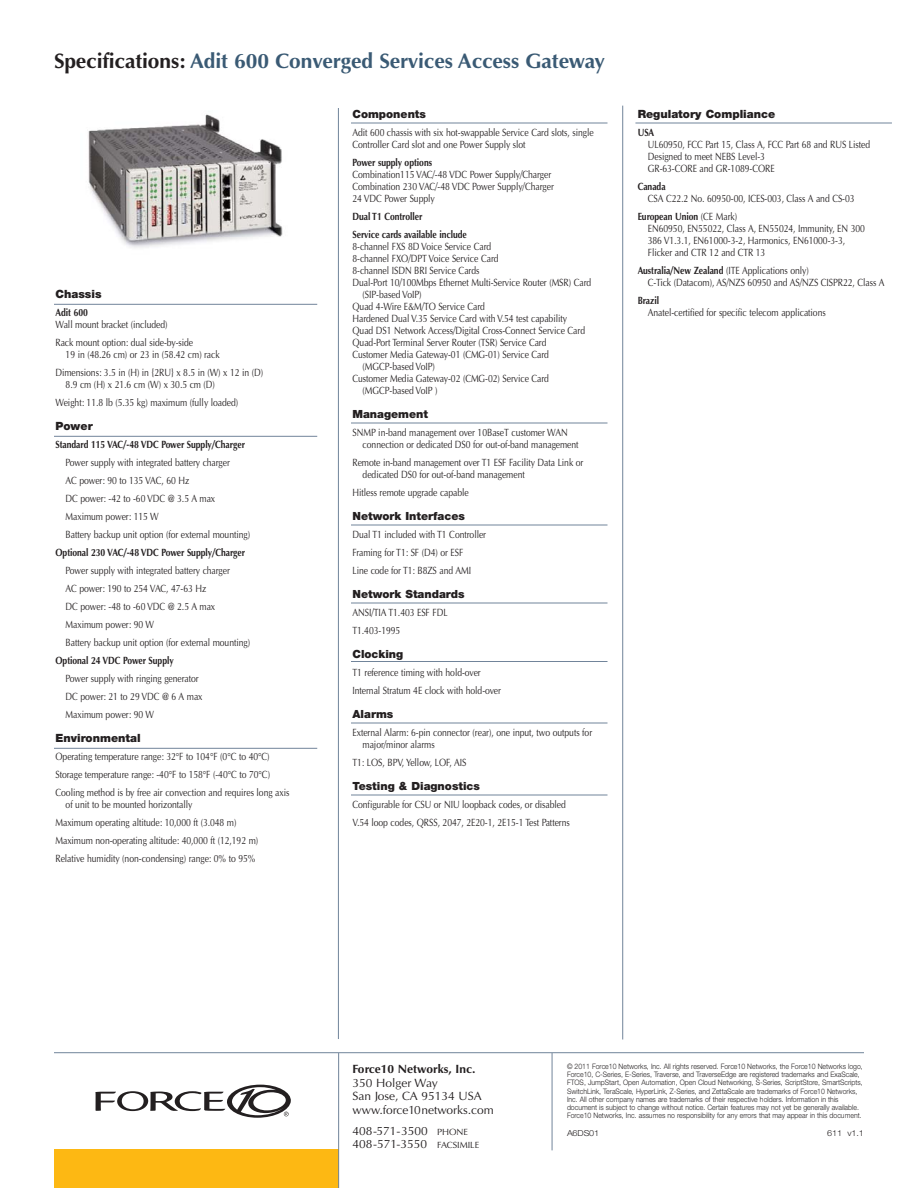
<style>
.page{position:relative;width:918px;height:1188px;background:#fff}
.page>*{position:absolute;margin:0;border:0;box-sizing:border-box;transform-origin:0 0}
.t1{font:700 21px "Optima";letter-spacing:-.005em;color:#3a5a74}
.t2{font:12px/13.5px "Optima";color:#231f20}
.t3{font:700 12px "Optima";color:#231f20}
.t4{font:900 11.4px "Helvetica Neue";color:#231f20}
.t5{font:900 11.25px "Helvetica Neue";color:#231f20}
.t6{font:10.5px/18px "Optima";letter-spacing:-.005em;color:#231f20;scale:.82 1}
.t7{font:700 10.5px/18px "Optima";letter-spacing:-.005em;color:#231f20;scale:.82 1}
.t8{font:300 8.25px "Helvetica Neue";letter-spacing:-.01em;color:#231f20;scale:1.1 1}
.t9{font:300 7.5px/8.2px "Helvetica Neue";color:#231f20;scale:.92 1}
.s1{color:#231f20}
.s2{font-weight:700}
.s3{font-size:9px}
</style>
<div class="page">
<div style="left:54px;top:1149px;width:285px;height:39px;background:#fdb813"></div>
<svg style="left:95px;top:1085px;width:196px;height:33px"></svg>
<hr style="left:54px;top:1052px;width:810px;height:1px;background:#71849a">
<hr style="left:338px;top:1053px;width:1px;height:135px;background:#71849a">
<hr style="left:552px;top:1053px;width:1px;height:97px;background:#71849a">
<hr style="left:338px;top:108px;width:1px;height:931px;background:#71849a">
<hr style="left:622px;top:106px;width:1px;height:934px;background:#71849a">
<hr style="left:351px;top:123px;width:257px;height:1px;background:#71849a">
<hr style="left:351px;top:423px;width:257px;height:1px;background:#71849a">
<hr style="left:351px;top:661px;width:257px;height:1px;background:#71849a">
<hr style="left:351px;top:603px;width:257px;height:1px;background:#71849a">
<hr style="left:351px;top:525px;width:257px;height:1px;background:#71849a">
<hr style="left:351px;top:795px;width:257px;height:1px;background:#71849a">
<hr style="left:351px;top:723px;width:257px;height:1px;background:#71849a">
<hr style="left:54px;top:304px;width:263px;height:1px;background:#71849a">
<hr style="left:54px;top:436px;width:263px;height:1px;background:#71849a">
<hr style="left:54px;top:748px;width:263px;height:1px;background:#71849a">
<hr style="left:635px;top:123px;width:257px;height:1px;background:#71849a">
<img style="left:88px;top:114px;width:195px;height:134px">
<h1 class="t1" style="left:54px;top:52px;width:552px"><span class="s1">Specifications:</span> Adit 600 Converged Services Access Gateway</h1>
<p class="t4" style="left:55px;top:290px;width:48px">Chassis</p>
<p class="t7" style="left:55px;top:305px;width:41px">Adit 600</p>
<p class="t6" style="left:55px;top:317px;width:169px">Wall mount bracket (included)<br>Rack mount option: dual side-by-side</p>
<p class="t6" style="left:55px;top:347px;width:255px;text-indent:10px">19 in (48.26 cm) or 23 in (58.42 cm) rack<br>Dimensions: 3.5 in (H) in {2RU} x 8.5 in (W) x 12 in (D)</p>
<p class="t6" style="left:55px;top:377px;width:224px;text-indent:10px">8.9 cm (H) x 21.6 cm (W) x 30.5 cm (D)<br>Weight: 11.8 lb (5.35 kg) maximum (fully loaded)</p>
<p class="t4" style="left:55px;top:422px;width:39px">Power</p>
<p class="t7" style="left:55px;top:437px;width:233px">Standard 115 VAC/-48 VDC Power Supply/Charger</p>
<p class="t6" style="left:66px;top:455px;width:227px">Power supply with integrated battery charger<br>AC power: 90 to 135 VAC, 60 Hz<br>DC power: -42 to -60 VDC @ 3.5 A max Maximum power: 115 W<br>Battery backup unit option (for external mounting)</p>
<p class="t7" style="left:55px;top:545px;width:233px">Optional 230 VAC/-48 VDC Power Supply/Charger</p>
<p class="t6" style="left:66px;top:563px;width:227px">Power supply with integrated battery charger<br>AC power: 190 to 254 VAC, 47-63 Hz<br>DC power: -48 to -60 VDC @ 2.5 A max Maximum power: 90 W<br>Battery backup unit option (for external mounting)</p>
<p class="t7" style="left:55px;top:653px;width:146px">Optional 24 VDC Power Supply</p>
<p class="t6" style="left:66px;top:671px;width:169px">Power supply with ringing generator<br>DC power: 21 to 29 VDC @ 6 A max<br>Maximum power: 90 W</p>
<p class="t4" style="left:55px;top:734px;width:87px">Environmental</p>
<p class="t6" style="left:55px;top:749px;width:287px">Operating temperature range: 32°F to 104°F (0°C to 40°C)<br>Storage temperature range: -40°F to 158°F (-40°C to 70°C)<br>Cooling method is by free air convection and requires long axis</p>
<p class="t6" style="left:55px;top:797px;width:249px;text-indent:10px">of unit to be mounted horizontally<br>Maximum operating altitude: 10,000 ft (3.048 m)<br>Maximum non-operating altitude: 40,000 ft (12,192 m)<br>Relative humidity (non-condensing) range: 0% to 95%</p>
<p class="t5" style="left:352px;top:109px;width:75px">Components</p>
<p class="t6" style="left:352px;top:127px;width:296px;line-height:12px">Adit 600 chassis with six hot-swappable Service Card slots, single<br>Controller Card slot and one Power Supply slot</p>
<p class="t7" style="left:352px;top:154px;width:99px">Power supply options</p>
<p class="t6" style="left:352px;top:169px;width:247px;line-height:12px">Combination115 VAC/-48 VDC Power Supply/Charger<br>Combination 230 VAC/-48 VDC Power Supply/Charger<br>24 VDC Power Supply</p>
<p class="t7" style="left:352px;top:208px;width:141px">Dual T1 Controller<br>Service cards available include</p>
<p class="t6" style="left:352px;top:238px;width:171px">8-channel FXS 8D Voice Service Card</p>
<p class="t6" style="left:352px;top:250px;width:180px">8-channel FXO/DPT Voice Service Card</p>
<p class="t6" style="left:352px;top:262px;width:156px">8-channel ISDN BRI Service Cards</p>
<p class="t6" style="left:352px;top:274px;width:293px">Dual-Port 10/100Mbps Ethernet Multi-Service Router (MSR) Card</p>
<p class="t6" style="left:363px;top:286px;width:73px">(SIP-based VoIP)</p>
<p class="t6" style="left:352px;top:298px;width:163px">Quad 4-Wire E&amp;M/TO Service Card</p>
<p class="t6" style="left:352px;top:310px;width:263px">Hardened Dual V.35 Service Card with V.54 test capability</p>
<p class="t6" style="left:352px;top:322px;width:285px">Quad DS1 Network Access/Digital Cross-Connect Service Card</p>
<p class="t6" style="left:352px;top:334px;width:238px">Quad-Port Terminal Server Router (TSR) Service Card</p>
<p class="t6" style="left:352px;top:346px;width:241px">Customer Media Gateway-01 (CMG-01) Service Card</p>
<p class="t6" style="left:363px;top:358px;width:90px">(MGCP-based VoIP)</p>
<p class="t6" style="left:352px;top:370px;width:241px">Customer Media Gateway-02 (CMG-02) Service Card</p>
<p class="t6" style="left:363px;top:382px;width:93px">(MGCP-based VoIP )</p>
<p class="t5" style="left:352px;top:409px;width:77px">Management</p>
<p class="t6" style="left:363px;top:427px;width:265px;line-height:12px;text-indent:-10px">SNMP in-band management over 10BaseT customer WAN connection or dedicated DS0 for out-of-band management</p>
<p class="t6" style="left:363px;top:457px;width:271px;line-height:12px;text-indent:-10px">Remote in-band management over T1 ESF Facility Data Link or dedicated DS0 for out-of-band management</p>
<p class="t6" style="left:352px;top:484px;width:143px">Hitless remote upgrade capable</p>
<p class="t5" style="left:352px;top:511px;width:114px">Network Interfaces</p>
<p class="t6" style="left:352px;top:526px;width:165px">Dual T1 included with T1 Controller<br>Framing for T1: SF (D4) or ESF<br>Line code for T1: B8ZS and AMI</p>
<p class="t5" style="left:352px;top:589px;width:114px">Network Standards</p>
<p class="t6" style="left:352px;top:604px;width:118px">ANSI/TIA T1.403 ESF FDL<br>T1.403-1995</p>
<p class="t5" style="left:352px;top:649px;width:52px">Clocking</p>
<p class="t6" style="left:352px;top:664px;width:183px">T1 reference timing with hold-over<br>Internal Stratum 4E clock with hold-over</p>
<p class="t5" style="left:352px;top:709px;width:42px">Alarms</p>
<p class="t6" style="left:363px;top:727px;width:282px;line-height:12px;text-indent:-10px">External Alarm: 6-pin connector (rear), one input, two outputs for major/minor alarms</p>
<p class="t6" style="left:352px;top:754px;width:141px">T1: LOS, BPV, Yellow, LOF, AIS</p>
<p class="t5" style="left:352px;top:781px;width:129px">Testing &amp; Diagnostics</p>
<p class="t6" style="left:352px;top:796px;width:267px">Configurable for CSU or NIU loopback codes, or disabled<br>V.54 loop codes, QRSS, 2047, 2E20-1, 2E15-1 Test Patterns</p>
<p class="t4" style="left:638px;top:109px;width:139px">Regulatory Compliance</p>
<p class="t7" style="left:638px;top:124px;width:22px">USA</p>
<p class="t6" style="left:648px;top:139px;width:273px;line-height:12px">UL60950, FCC Part 15, Class A, FCC Part 68 and RUS Listed<br>Designed to meet NEBS Level-3<br>GR-63-CORE and GR-1089-CORE</p>
<p class="t7" style="left:638px;top:178px;width:36px">Canada</p>
<p class="t6" style="left:638px;top:190px;width:266px;text-indent:10px">CSA C22.2 No. 60950-00, ICES-003, Class A and CS-03<br><span class="s2">European Union</span> (CE Mark)</p>
<p class="t6" style="left:648px;top:223px;width:266px;line-height:12px">EN60950, EN55022, Class A, EN55024, Immunity, EN 300<br>386 V1.3.1, EN61000-3-2, Harmonics, EN61000-3-3,<br>Flicker and CTR 12 and CTR 13</p>
<p class="t6" style="left:648px;top:265px;width:290px;line-height:12px;text-indent:-10px"><span class="s2">Australia/New Zealand</span> (ITE Applications only)<br>C-Tick (Datacom), AS/NZS 60950 and AS/NZS CISPR22, Class A</p>
<p class="t7" style="left:638px;top:292px;width:28px">Brazil</p>
<p class="t6" style="left:648px;top:304px;width:219px">Anatel-certified for specific telecom applications</p>
<p class="t3" style="left:352px;top:1064px;width:125px">Force10 Networks, Inc.</p>
<p class="t2" style="left:352px;top:1077px;width:143px">350 Holger Way<br>San Jose, CA 95134 USA www.force10networks.com</p>
<p class="t2" style="left:352px;top:1125px;width:128px">408-571-3500 <span class="s3">PHONE<br></span>408-571-3550 <span class="s3">FACSIMILE</span></p>
<p class="t9" style="left:567px;top:1063px;width:323px">© 2011 Force10 Networks, Inc. All rights reserved. Force10 Networks, the Force10 Networks logo, Force10, C-Series, E-Series, Traverse, and TraverseEdge are registered trademarks and ExaScale, FTOS, JumpStart, Open Automation, Open Cloud Networking, S-Series, ScriptStore, SmartScripts, SwitchLink, TeraScale, HyperLink, Z-Series, and ZettaScale are trademarks of Force10 Networks, Inc. All other company names are trademarks of their respective holders. Information in this document is subject to change without notice. Certain features may not yet be generally available.<br>Force10 Networks, Inc. assumes no responsibility for any errors that may appear in this document.</p>
<p class="t8" style="left:567px;top:1131px;width:31px">A6DS01</p>
<p class="t8" style="left:827px;top:1131px;width:35px">611 v1.1</p>
</div>
